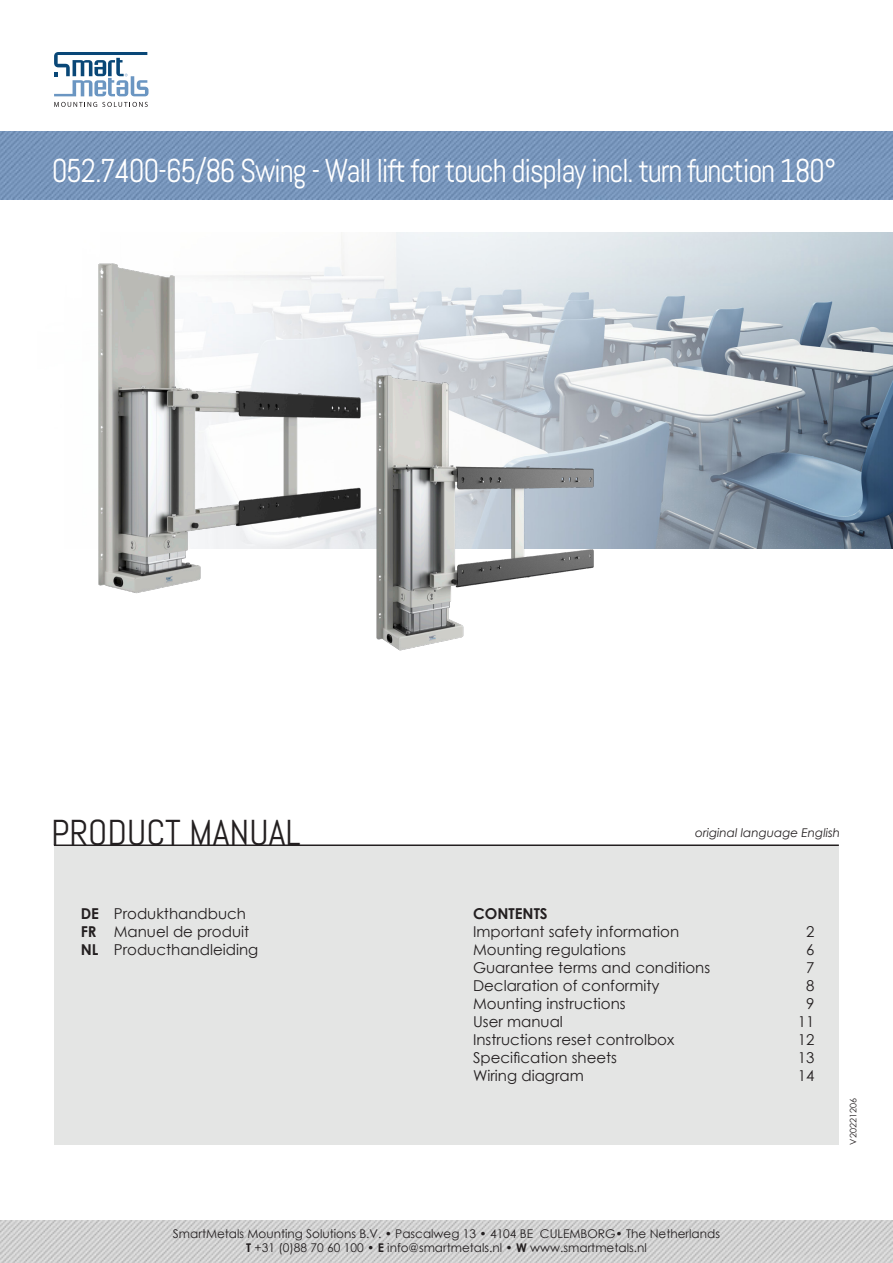
<style>
.page{position:relative;width:893px;height:1263px;background:#fff}
.page>*{position:absolute;margin:0;border:0;box-sizing:border-box;transform-origin:0 0}
.t1{font:36px "Abel";color:#231f20}
.t2{font:33px "Abel";letter-spacing:-.04em;color:#fff;scale:.94 1}
.Paragraph_Style_1{font:15px/18px "Century Gothic";color:#231f20}
.t3{font:700 15px "Century Gothic";color:#231f20}
.t4{font:12px/14.4px "Century Gothic";color:#231f20;text-align:center}
.t5{font:italic 12px "Century Gothic";color:#231f20}
.t6{font:9px "Century Gothic";color:#231f20}
.s1{font-weight:700}
</style>
<div class="page">
<img style="left:0;top:132px;width:893px;height:68px">
<img style="left:0;top:1220px;width:893px;height:43px">
<svg style="left:54px;top:102px;width:94px;height:5px"></svg>
<svg style="left:54px;top:52px;width:95px;height:44px"></svg>
<div style="left:54px;top:846px;width:785px;height:299px;background:#e4e5e4"></div>
<hr style="left:54px;top:844px;width:785px;height:2px;background:#231f20">
<img style="left:341px;top:233px;width:552px;height:316px">
<img style="left:98px;top:254px;width:312px;height:340px">
<img style="left:326px;top:313px;width:347px;height:338px">
<h2 class="t2" style="left:52px;top:150px;width:836px">052.7400-65/86 Swing - Wall lift for touch display incl. turn function 180°</h2>
<h1 class="t1" style="left:51px;top:809px;width:251px">PRODUCT MANUAL</h1>
<p class="t5" style="left:695px;top:824px;width:146px">original language English</p>
<p class="Paragraph_Style_1" style="left:81px;top:904px;width:179px"><span class="s1">DE</span> Produkthandbuch<br><span class="s1">FR</span> Manuel de produit<br><span class="s1">NL</span> Producthandleiding</p>
<p class="t3" style="left:473px;top:902px;width:76px">CONTENTS</p>
<p class="Paragraph_Style_1" style="left:473px;top:922px;width:208px">Important safety information</p>
<p class="Paragraph_Style_1" style="left:806px;top:922px;width:10px">2</p>
<p class="Paragraph_Style_1" style="left:473px;top:940px;width:154px">Mounting regulations</p>
<p class="Paragraph_Style_1" style="left:806px;top:940px;width:10px">6</p>
<p class="Paragraph_Style_1" style="left:473px;top:958px;width:239px">Guarantee terms and conditions</p>
<p class="Paragraph_Style_1" style="left:806px;top:958px;width:10px">7</p>
<p class="Paragraph_Style_1" style="left:473px;top:976px;width:188px">Declaration of conformity</p>
<p class="Paragraph_Style_1" style="left:806px;top:976px;width:10px">8</p>
<p class="Paragraph_Style_1" style="left:473px;top:994px;width:154px">Mounting instructions</p>
<p class="Paragraph_Style_1" style="left:806px;top:994px;width:10px">9</p>
<p class="Paragraph_Style_1" style="left:473px;top:1012px;width:91px">User manual</p>
<p class="Paragraph_Style_1" style="left:798px;top:1012px;width:18px">11</p>
<p class="Paragraph_Style_1" style="left:473px;top:1030px;width:203px">Instructions reset controlbox</p>
<p class="Paragraph_Style_1" style="left:798px;top:1030px;width:18px">12</p>
<p class="Paragraph_Style_1" style="left:473px;top:1048px;width:145px">Specification sheets</p>
<p class="Paragraph_Style_1" style="left:798px;top:1048px;width:18px">13</p>
<p class="Paragraph_Style_1" style="left:473px;top:1066px;width:112px">Wiring diagram</p>
<p class="Paragraph_Style_1" style="left:798px;top:1066px;width:18px">14</p>
<p class="Paragraph_Style_1" style="left:472px;top:923px;width:119px">Product manual</p>
<p class="Paragraph_Style_1" style="left:805px;top:923px;width:10px;text-align:justify">1<br>2<br>3<br>4<br>5</p>
<p class="Paragraph_Style_1" style="left:805px;top:1031px;width:10px">4<br>5</p>
<p class="Paragraph_Style_1" style="left:472px;top:1067px;width:114px">Contact details</p>
<p class="Paragraph_Style_1" style="left:805px;top:1067px;width:10px">6</p>
<p class="t6" style="left:847px;top:1145px;width:48px;rotate:-90deg">V20221206</p>
<p class="t4" style="left:173px;top:1226px;width:549px">SmartMetals Mounting Solutions B.V. • Pascalweg 13 • 4104 BE CULEMBORG• The Netherlands<br><span class="s1">T</span> +31 (0)88 70 60 100 • <span class="s1">E</span> info@smartmetals.nl • <span class="s1">W</span> www.smartmetals.nl</p>
</div>
